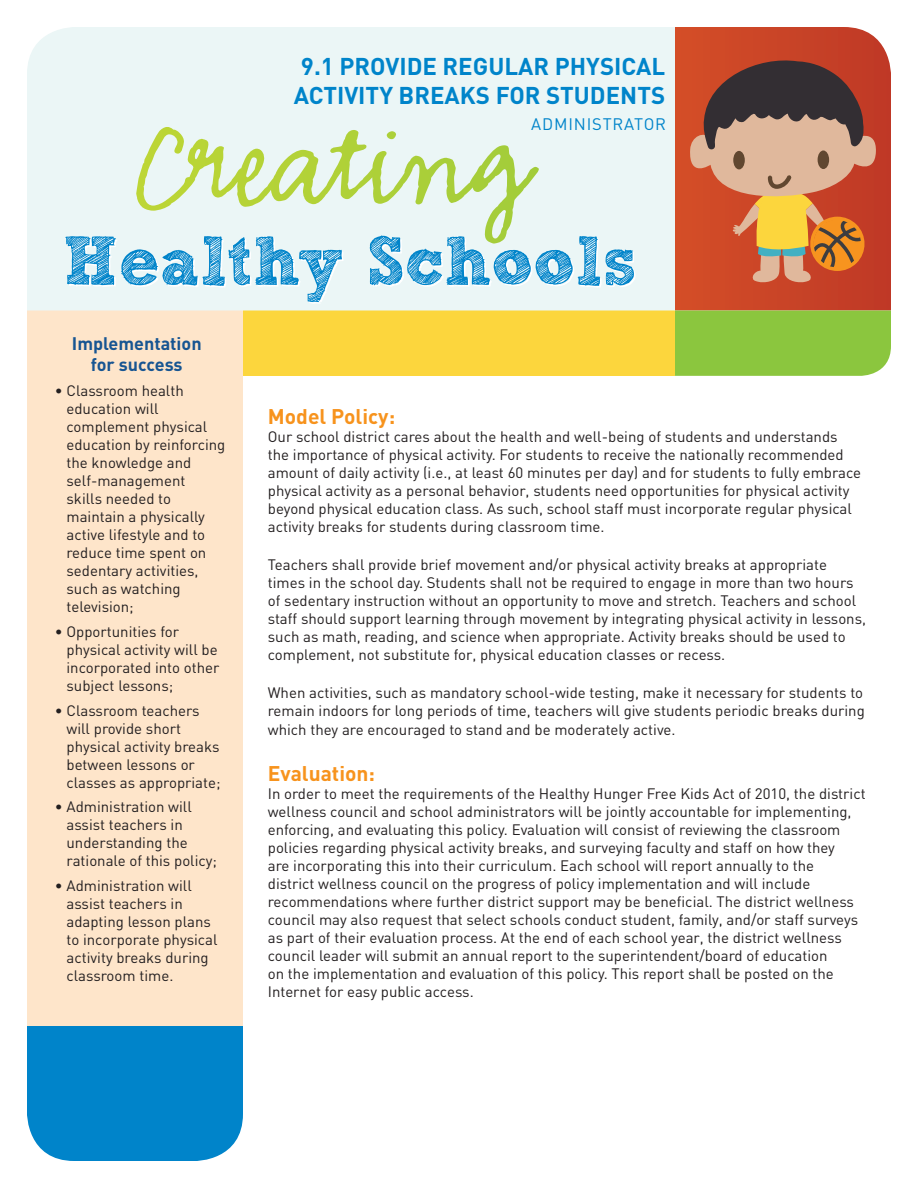
<style>
.page{position:relative;width:918px;height:1188px;background:#fff}
.page>*{position:absolute;margin:0;border:0;box-sizing:border-box;transform-origin:0 0}
.t1{font:700 24px/28.8px "DIN";color:#0084ca}
.t2{font:700 21px "DIN";color:#f7931d}
.t3{font:700 18px/21.6px "DIN";color:#175592;text-align:center}
.t4{font:16.5px "DIN";letter-spacing:.05em;color:#0084ca}
.t5{font:15px/18px "DIN";color:#231f20}
</style>
<div class="page">
<svg style="left:675px;top:27px;width:216px;height:283px;background:#ca472b"></svg>
<div style="left:243px;top:310px;width:432px;height:66px;background:#fcd63d"></div>
<div style="left:675px;top:310px;width:216px;height:66px;background:#8bc63e"></div>
<div style="left:27px;top:1026px;width:216px;height:135px;background:#0084ca"></div>
<div style="left:27px;top:310px;width:216px;height:716px;background:#fee5ca"></div>
<div style="left:27px;top:27px;width:648px;height:283px;background:#ebf6f6"></div>
<svg style="left:65px;top:132px;width:571px;height:172px;background:#cee7e0"></svg>
<svg style="left:688px;top:56px;width:189px;height:227px;background:#b56d4c"></svg>
<h1 class="t1" style="left:294px;top:51px;width:373px">9.1 PROVIDE REGULAR PHYSICAL<br>ACTIVITY BREAKS FOR STUDENTS</h1>
<p class="t4" style="left:531px;top:114px;width:136px">ADMINISTRATOR</p>
<p class="t3" style="left:72px;top:332px;width:131px">Implementation for success</p>
<p class="t5" style="left:67px;top:381px;width:160px;text-indent:-12px">• Classroom health education will complement physical education by reinforcing the knowledge and self-management<br>skills needed to maintain a physically active lifestyle and to reduce time spent on sedentary activities, such as watching television;</p>
<p class="t5" style="left:67px;top:622px;width:154px;text-indent:-12px">• Opportunities for physical activity will be incorporated into other subject lessons;</p>
<p class="t5" style="left:67px;top:701px;width:155px;text-indent:-12px">• Classroom teachers will provide short physical activity breaks between lessons or classes as appropriate;</p>
<p class="t5" style="left:67px;top:798px;width:152px;text-indent:-12px">• Administration will assist teachers in understanding the rationale of this policy;</p>
<p class="t5" style="left:67px;top:876px;width:152px;text-indent:-12px">• Administration will assist teachers in adapting lesson plans to incorporate physical activity breaks during classroom time.</p>
<h2 class="t2" style="left:268px;top:402px;width:129px">Model Policy:</h2>
<p class="t5" style="left:268px;top:427px;width:595px">Our school district cares about the health and well-being of students and understands the importance of physical activity. For students to receive the nationally recommended amount of daily activity (i.e., at least 60 minutes per day) and for students to fully embrace physical activity as a personal behavior, students need opportunities for physical activity beyond physical education class. As such, school staff must incorporate regular physical activity breaks for students during classroom time.</p>
<p class="t5" style="left:268px;top:555px;width:600px">Teachers shall provide brief movement and/or physical activity breaks at appropriate times in the school day. Students shall not be required to engage in more than two hours of sedentary instruction without an opportunity to move and stretch. Teachers and school staff should support learning through movement by integrating physical activity in lessons, such as math, reading, and science when appropriate. Activity breaks should be used to complement, not substitute for, physical education classes or recess.</p>
<p class="t5" style="left:268px;top:683px;width:599px;line-height:18.5px;text-align:justify">When activities, such as mandatory school-wide testing, make it necessary for students to remain indoors for long periods of time, teachers will give students periodic breaks during which they are encouraged to stand and be moderately active.</p>
<h2 class="t2" style="left:268px;top:759px;width:109px">Evaluation:</h2>
<p class="t5" style="left:268px;top:784px;width:599px">In order to meet the requirements of the Healthy Hunger Free Kids Act of 2010, the district wellness council and school administrators will be jointly accountable for implementing, enforcing, and evaluating this policy. Evaluation will consist of reviewing the classroom policies regarding physical activity breaks, and surveying faculty and staff on how they<br>are incorporating this into their curriculum. Each school will report annually to the<br>district wellness council on the progress of policy implementation and will include recommendations where further district support may be beneficial. The district wellness council may also request that select schools conduct student, family, and/or staff surveys as part of their evaluation process. At the end of each school year, the district wellness council leader will submit an annual report to the superintendent/board of education<br>on the implementation and evaluation of this policy. This report shall be posted on the Internet for easy public access.</p>
</div>
